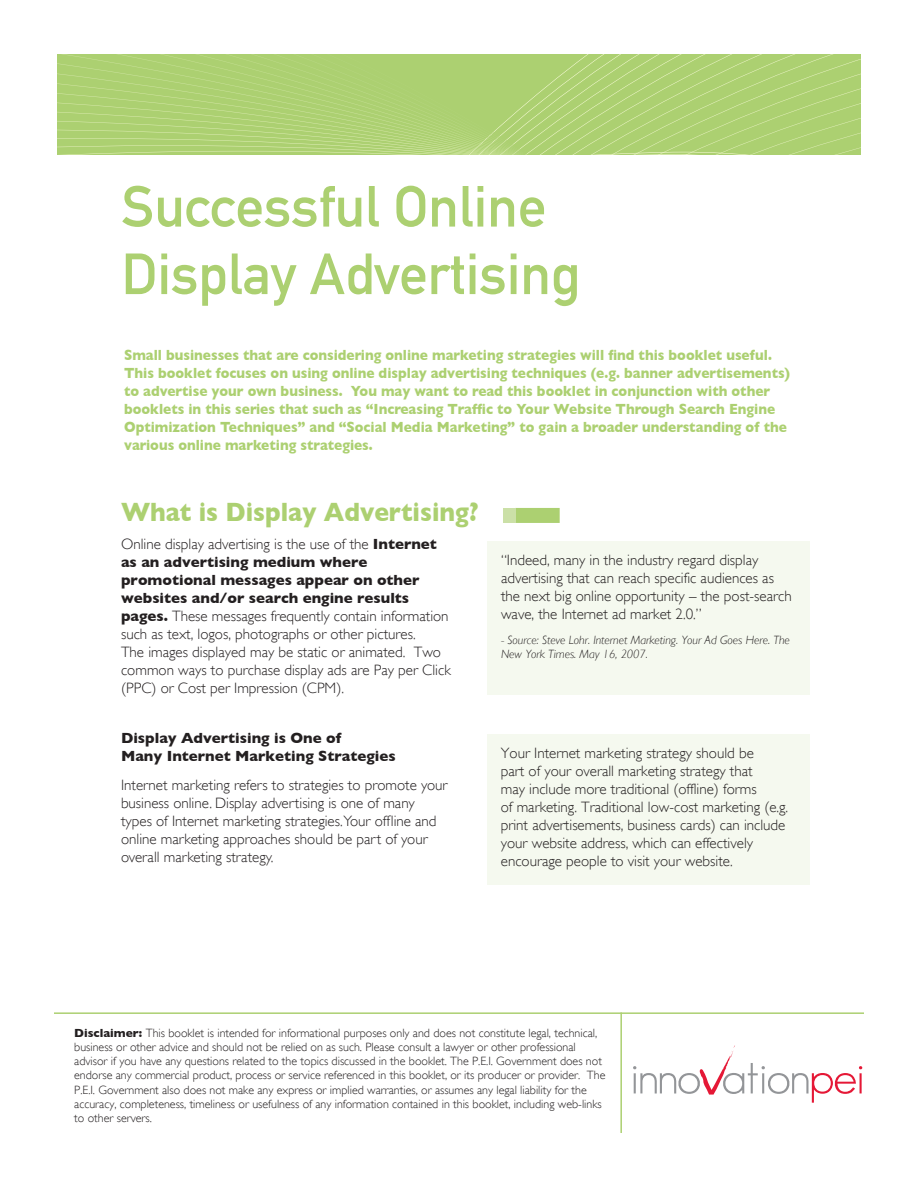
<style>
.page{position:relative;width:918px;height:1188px;background:#fff}
.page>*{position:absolute;margin:0;border:0;box-sizing:border-box;transform-origin:0 0}
.t1{font:57px "DIN Mittelschrift Std";color:#acd071}
.Page_title{font:700 27px "Gill Sans";color:#acd071;scale:.91 1}
.Page_bodytext{font:300 15px/18px "Gill Sans";color:#231f20}
.Page_bodytext-2{font:700 15px/18px "Gill Sans";color:#acd071;scale:.91 1}
.Page_notes{font:300 15px/18px "Gill Sans";color:#231f20}
.Page_bodytext-3{font:700 15px/18px "Gill Sans";color:#231f20}
.Page_notes-2{font:300 12px/14.2px "Gill Sans";color:#231f20}
.Page_notes-3{font:italic 300 12px/14.2px "Gill Sans";color:#231f20}
.s1{font-weight:700}
</style>
<div class="page">
<div style="left:515px;top:508px;width:45px;height:15px;background:#acd071"></div>
<div style="left:503px;top:508px;width:12px;height:15px;background:#cbe0a7"></div>
<div style="left:488px;top:541px;width:322px;height:153px;background:#f5f9ef"></div>
<div style="left:487px;top:734px;width:323px;height:150px;background:#f5f9ef"></div>
<svg style="left:57px;top:54px;width:804px;height:4px;background:#add072"></svg>
<svg style="left:57px;top:58px;width:804px;height:18px;background:#add073"></svg>
<svg style="left:57px;top:76px;width:804px;height:16px;background:#add173"></svg>
<svg style="left:57px;top:92px;width:804px;height:10px;background:#aed173"></svg>
<svg style="left:57px;top:102px;width:804px;height:53px;background:#afd276"></svg>
<hr style="left:54px;top:1012px;width:810px;height:2px;background:#acd071">
<hr style="left:620px;top:1012px;width:2px;height:121px;background:#acd071">
<svg style="left:633px;top:1045px;width:230px;height:58px"></svg>
<p class="t1" style="left:122px;top:173px;width:426px">Successful Online</p>
<p class="t1" style="left:122px;top:241px;width:461px">Display Advertising</p>
<p class="Page_bodytext-2" style="left:124px;top:346px;width:733px">Small businesses that are considering online marketing strategies will find this booklet useful.<br>This booklet focuses on using online display advertising techniques (e.g. banner advertisements) to advertise your own business. You may want to read this booklet in conjunction with other booklets in this series that such as “Increasing Traffic to Your Website Through Search Engine Optimization Techniques” and “Social Media Marketing” to gain a broader understanding of the various online marketing strategies.</p>
<p class="Page_title" style="left:121px;top:496px;width:394px">What is Display Advertising?</p>
<p class="Page_bodytext" style="left:121px;top:535px;width:331px">Online display advertising is the use of the <span class="s1">Internet as an advertising medium where promotional messages appear on other websites and/or search engine results pages.</span> These messages frequently contain information such as text, logos, photographs or other pictures.<br>The images displayed may be static or animated. Two common ways to purchase display ads are Pay per Click (PPC) or Cost per Impression (CPM).</p>
<p class="Page_bodytext-3" style="left:121px;top:729px;width:276px">Display Advertising is One of<br>Many Internet Marketing Strategies</p>
<p class="Page_bodytext" style="left:121px;top:776px;width:328px">Internet marketing refers to strategies to promote your business online. Display advertising is one of many types of Internet marketing strategies.Your offline and online marketing approaches should be part of your overall marketing strategy.</p>
<p class="Page_notes" style="left:501px;top:550px;width:292px">“Indeed, many in the industry regard display advertising that can reach specific audiences as the next big online opportunity – the post-search wave, the Internet ad market 2.0.”</p>
<p class="Page_notes-3" style="left:501px;top:633px;width:290px">- Source: Steve Lohr. Internet Marketing. Your Ad Goes Here. The<br>New York Times. May 16, 2007.</p>
<p class="Page_notes" style="left:501px;top:744px;width:289px">Your Internet marketing strategy should be<br>part of your overall marketing strategy that<br>may include more traditional (offline) forms<br>of marketing. Traditional low-cost marketing (e.g. print advertisements, business cards) can include your website address, which can effectively encourage people to visit your website.</p>
<p class="Page_notes-2" style="left:74px;top:1025px;width:533px"><span class="s1">Disclaimer:</span> This booklet is intended for informational purposes only and does not constitute legal, technical, business or other advice and should not be relied on as such. Please consult a lawyer or other professional advisor if you have any questions related to the topics discussed in the booklet. The P.E.I. Government does not endorse any commercial product, process or service referenced in this booklet, or its producer or provider. The P.E.I. Government also does not make any express or implied warranties, or assumes any legal liability for the accuracy, completeness, timeliness or usefulness of any information contained in this booklet, including web-links to other servers.</p>
</div>
